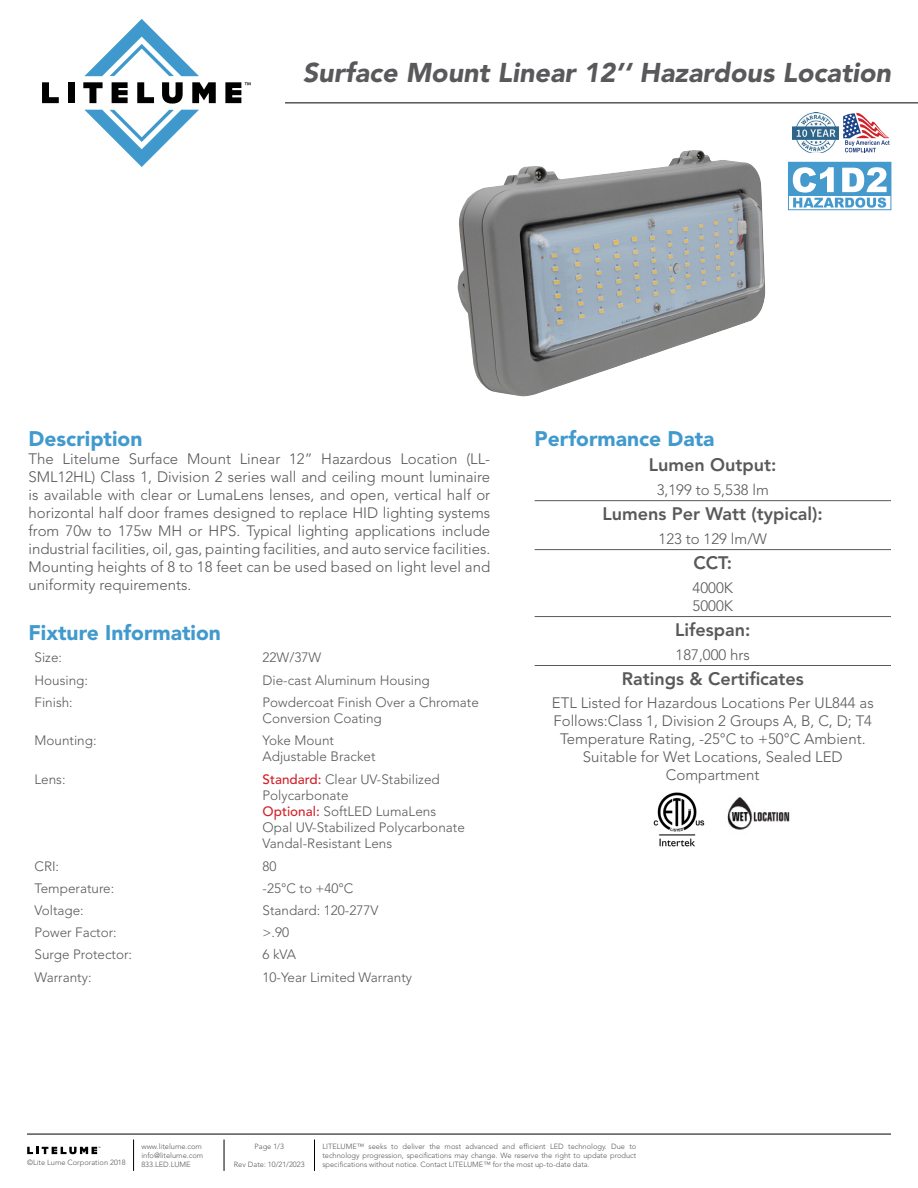
<style>
.page{position:relative;width:918px;height:1188px;background:#fff}
.page>*{position:absolute;margin:0;border:0;box-sizing:border-box;transform-origin:0 0}
.t1{font:italic 900 27px "Avenir LT Std";color:#59595c}
.t2{font:900 21px "Avenir LT Std";color:#419acd}
.t3{font:800 18px "Avenir LT Std";color:#59595c}
.t4{font:300 15px/18px "Avenir LT Std";color:#59595c;text-align:justify}
.t5{font:300 13.5px/16.2px "Avenir LT Std";color:#59595c}
.t6{font:300 7.5px/9px "Avenir LT Std";color:#59595c;text-align:justify}
.s1{font-weight:500;color:#d2232a}
</style>
<div class="page">
<hr style="left:27px;top:1134px;width:864px;height:1px;background:#000">
<hr style="left:285px;top:103px;width:633px;height:1px;background:#000">
<hr style="left:133px;top:1140px;width:1px;height:31px;background:#000">
<hr style="left:224px;top:1140px;width:1px;height:31px;background:#000">
<hr style="left:314px;top:1140px;width:1px;height:31px;background:#000">
<svg style="left:27px;top:1147px;width:73px;height:7px"></svg>
<svg style="left:42px;top:82px;width:17px;height:21px"></svg>
<div style="left:68px;top:82px;width:7px;height:21px;background:#000"></div>
<svg style="left:83px;top:82px;width:20px;height:21px"></svg>
<svg style="left:112px;top:82px;width:16px;height:21px"></svg>
<svg style="left:137px;top:82px;width:17px;height:21px"></svg>
<svg style="left:162px;top:82px;width:21px;height:22px"></svg>
<svg style="left:192px;top:82px;width:24px;height:21px"></svg>
<svg style="left:84px;top:19px;width:115px;height:57px"></svg>
<svg style="left:85px;top:110px;width:114px;height:57px"></svg>
<svg style="left:225px;top:82px;width:26px;height:21px"></svg>
<hr style="left:535px;top:500px;width:356px;height:1px;background:#59595c">
<hr style="left:535px;top:549px;width:356px;height:1px;background:#59595c">
<hr style="left:535px;top:616px;width:356px;height:1px;background:#59595c">
<hr style="left:535px;top:665px;width:356px;height:1px;background:#59595c">
<img style="left:727px;top:797px;width:63px;height:33px">
<img style="left:793px;top:112px;width:45px;height:41px">
<svg style="left:843px;top:113px;width:47px;height:39px"></svg>
<img style="left:457px;top:150px;width:308px;height:247px">
<img style="left:653px;top:793px;width:52px;height:53px">
<div style="left:788px;top:162px;width:103px;height:48px;border:1px solid #4499cd"></div>
<div style="left:788px;top:162px;width:103px;height:34px;background:#4499cd"></div>
<svg style="left:793px;top:167px;width:94px;height:41px"></svg>
<h1 class="t1" style="left:303px;top:56px;width:590px">Surface Mount Linear 12’‘ Hazardous Location</h1>
<h2 class="t2" style="left:29px;top:426px;width:115px">Description</h2>
<p class="t4" style="left:29px;top:450px;width:463px">The Litelume Surface Mount Linear 12” Hazardous Location (LL-SML12HL) Class 1, Division 2 series wall and ceiling mount luminaire is available with clear or LumaLens lenses, and open, vertical half or horizontal half door frames designed to replace HID lighting systems from 70w to 175w MH or HPS. Typical lighting applications include industrial facilities, oil, gas, painting facilities, and auto service facilities.<br>Mounting heights of 8 to 18 feet can be used based on light level and uniformity requirements.</p>
<h2 class="t2" style="left:29px;top:620px;width:194px">Fixture Information</h2>
<p class="t5" style="left:35px;top:650px;width:29px">Size:</p>
<p class="t5" style="left:263px;top:650px;width:60px">22W/37W</p>
<p class="t5" style="left:35px;top:672px;width:55px">Housing:</p>
<p class="t5" style="left:263px;top:672px;width:169px">Die-cast Aluminum Housing</p>
<p class="t5" style="left:35px;top:694px;width:40px">Finish:</p>
<p class="t5" style="left:263px;top:694px;width:218px">Powdercoat Finish Over a Chromate<br>Conversion Coating</p>
<p class="t5" style="left:35px;top:732px;width:64px">Mounting:</p>
<p class="t5" style="left:263px;top:732px;width:114px">Yoke Mount<br>Adjustable Bracket</p>
<p class="t5" style="left:35px;top:771px;width:33px">Lens:</p>
<p class="t5" style="left:263px;top:771px;width:204px"><span class="s1">Standard:</span> Clear UV-Stabilized<br>Polycarbonate<br><span class="s1">Optional:</span> SoftLED LumaLens<br>Opal UV-Stabilized Polycarbonate<br>Vandal-Resistant Lens</p>
<p class="t5" style="left:35px;top:858px;width:26px">CRI:</p>
<p class="t5" style="left:263px;top:858px;width:16px">80</p>
<p class="t5" style="left:35px;top:880px;width:81px">Temperature:</p>
<p class="t5" style="left:263px;top:880px;width:92px">-25°C to +40°C</p>
<p class="t5" style="left:35px;top:902px;width:51px">Voltage:</p>
<p class="t5" style="left:263px;top:902px;width:117px">Standard: 120-277V</p>
<p class="t5" style="left:35px;top:924px;width:84px">Power Factor:</p>
<p class="t5" style="left:263px;top:924px;width:28px">&gt;.90</p>
<p class="t5" style="left:35px;top:947px;width:99px">Surge Protector:</p>
<p class="t5" style="left:263px;top:947px;width:35px">6 kVA</p>
<p class="t5" style="left:35px;top:969px;width:59px">Warranty:</p>
<p class="t5" style="left:263px;top:969px;width:151px">10-Year Limited Warranty</p>
<h2 class="t2" style="left:535px;top:426px;width:181px">Performance Data</h2>
<p class="t3" style="left:649px;top:454px;width:129px">Lumen Output:</p>
<p class="t4" style="left:657px;top:481px;width:114px">3,199 to 5,538 lm</p>
<p class="t3" style="left:603px;top:503px;width:222px">Lumens Per Watt (typical):</p>
<p class="t4" style="left:659px;top:529px;width:110px">123 to 129 lm/W</p>
<p class="t3" style="left:693px;top:552px;width:40px">CCT:</p>
<p class="t4" style="left:693px;top:578px;width:42px">4000K<br>5000K</p>
<p class="t3" style="left:675px;top:619px;width:77px">Lifespan:</p>
<p class="t4" style="left:676px;top:645px;width:76px">187,000 hrs</p>
<p class="t3" style="left:622px;top:668px;width:184px">Ratings &amp; Certificates</p>
<p class="t4" style="left:552px;top:694px;width:323px;text-align:center">ETL Listed for Hazardous Locations Per UL844 as Follows:Class 1, Division 2 Groups A, B, C, D; T4<br>Temperature Rating, -25°C to +50°C Ambient.<br>Suitable for Wet Locations, Sealed LED Compartment</p>
<p class="t6" style="left:141px;top:1142px;width:63px;text-align:left">www.litelume.com info@litelume.com<br>833.LED.LUME</p>
<p class="t6" style="left:255px;top:1142px;width:31px">Page 1/3</p>
<p class="t6" style="left:27px;top:1158px;width:100px">©Lite Lume Corporation 2018</p>
<p class="t6" style="left:234px;top:1160px;width:72px">Rev Date: 10/21/2023</p>
<p class="t6" style="left:322px;top:1142px;width:316px">LITELUME™ seeks to deliver the most advanced and efficient LED technology. Due to technology progression, specifications may change. We reserve the right to update product specifications without notice. Contact LITELUME™ for the most up-to-date data.</p>
</div>
